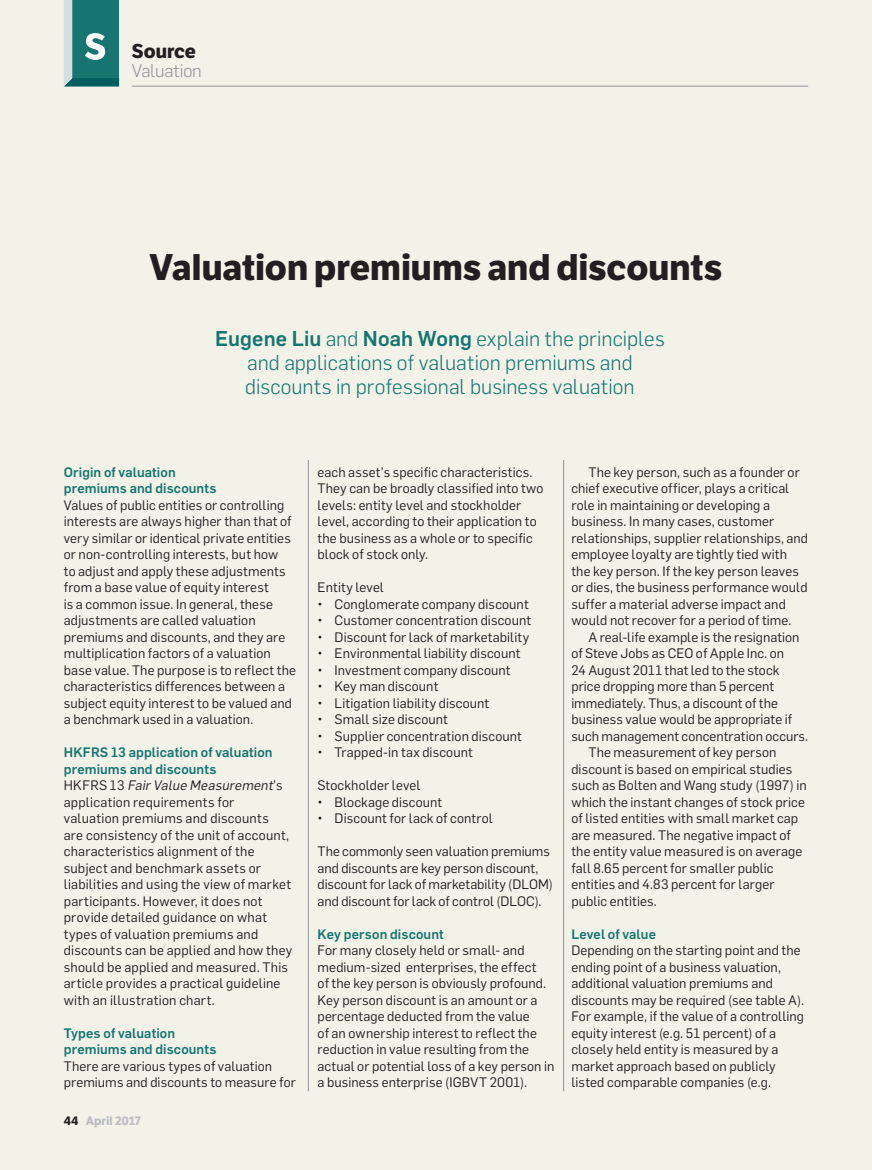
<style>
.page{position:relative;width:872px;height:1170px;background:#fff}
.page>*{position:absolute;margin:0;border:0;box-sizing:border-box;transform-origin:0 0}
.Source_-_Headline{font:700 36px "LFT Etica";color:#231f20}
.Source_-_Copy_indent{font:300 21px/24px "Flama";letter-spacing:.005em;color:#167570;text-align:center}
.t1{font:700 19.5px "LFT Etica";color:#231f20}
.t2{font:300 18px "Flama";letter-spacing:-.01em;color:#939598}
.Source_-_Copy_indent-2{font:13.5px/16.5px "Flama";letter-spacing:.01em;color:#231f20}
.Source_-_Copy_indent-3{font:500 13.5px/16.5px "Flama";letter-spacing:.01em;color:#167570}
.t3{font:700 12px "LFT Etica";color:#bcbdc0}
.s1{font-weight:500}
.s2{font-style:italic}
.s3{color:#231f20}
</style>
<div class="page">
<div style="left:0;top:0;width:872px;height:1169px;background:#f2f2e9"></div>
<hr style="left:563px;top:460px;width:1px;height:631px;background:#939598">
<hr style="left:308px;top:460px;width:1px;height:631px;background:#939598">
<hr style="left:132px;top:86px;width:676px;height:1px;background:#939598">
<svg style="left:64px;top:0;width:55px;height:86px"></svg>
<h3 class="t1" style="left:132px;top:39px;width:65px">Source</h3>
<h3 class="t2" style="left:132px;top:58px;width:71px">Valuation</h3>
<p class="Source_-_Headline" style="left:150px;top:245px;width:574px">Valuation premiums and discounts</p>
<p class="Source_-_Copy_indent" style="left:215px;top:325px;width:451px"><span class="s1">Eugene Liu</span> and <span class="s1">Noah Wong</span> explain the principles and applications of valuation premiums and discounts in professional business valuation</p>
<p class="Source_-_Copy_indent-3" style="left:64px;top:462px;width:113px">Origin of valuation</p>
<p class="Source_-_Copy_indent-3" style="left:64px;top:479px;width:154px">premiums and discounts</p>
<p class="Source_-_Copy_indent-2" style="left:64px;top:495px;width:234px">Values of public entities or controlling interests are always higher than that of very similar or identical private entities or non-controlling interests, but how<br>to adjust and apply these adjustments from a base value of equity interest<br>is a common issue. In general, these adjustments are called valuation premiums and discounts, and they are multiplication factors of a valuation base value. The purpose is to reflect the characteristics differences between a subject equity interest to be valued and a benchmark used in a valuation.</p>
<p class="Source_-_Copy_indent-3" style="left:64px;top:743px;width:210px">HKFRS 13 application of valuation premiums and discounts</p>
<p class="Source_-_Copy_indent-2" style="left:64px;top:776px;width:230px">H K F R S 1 3 <span class="s2">FairValue Measurement</span>’ s application requirements for valuation premiums and discounts<br>are consistency of the unit of account, characteristics alignment of the subject and benchmark assets or liabilities and using the view of market participants. However, it does not provide detailed guidance on what types of valuation premiums and discounts can be applied and how they should be applied and measured. This article provides a practical guideline with an illustration chart.</p>
<p class="Source_-_Copy_indent-3" style="left:64px;top:1023px;width:113px">Types of valuation</p>
<p class="Source_-_Copy_indent-3" style="left:64px;top:1040px;width:154px">premiums and discounts</p>
<p class="Source_-_Copy_indent-2" style="left:64px;top:1056px;width:234px">There are various types of valuation premiums and discounts to measure for</p>
<p class="t3" style="left:64px;top:1113px;width:79px"><span class="s3">44</span> April 2017</p>
<p class="Source_-_Copy_indent-2" style="left:317px;top:462px;width:227px">each asset’s specific characteristics.<br>They can be broadly classified into two levels: entity level and stockholder level, according to their application to the business as a whole or to specific block of stock only.</p>
<p class="Source_-_Copy_indent-2" style="left:317px;top:578px;width:68px">Entity level</p>
<p class="Source_-_Copy_indent-2" style="left:317px;top:594px;width:213px">• Conglomerate company discount</p>
<p class="Source_-_Copy_indent-2" style="left:317px;top:611px;width:215px">• Customer concentration discount</p>
<p class="Source_-_Copy_indent-2" style="left:317px;top:627px;width:213px">• Discount for lack of marketability</p>
<p class="Source_-_Copy_indent-2" style="left:317px;top:644px;width:204px">• Environmental liability discount</p>
<p class="Source_-_Copy_indent-2" style="left:317px;top:660px;width:195px">• Investment company discount</p>
<p class="Source_-_Copy_indent-2" style="left:317px;top:677px;width:122px">• Key man discount</p>
<p class="Source_-_Copy_indent-2" style="left:317px;top:693px;width:173px">• Litigation liability discount</p>
<p class="Source_-_Copy_indent-2" style="left:317px;top:710px;width:132px">• Small size discount</p>
<p class="Source_-_Copy_indent-2" style="left:317px;top:726px;width:206px">• Supplier concentration discount</p>
<p class="Source_-_Copy_indent-2" style="left:317px;top:743px;width:157px">• Trapped-in tax discount</p>
<p class="Source_-_Copy_indent-2" style="left:317px;top:776px;width:104px">Stockholder level</p>
<p class="Source_-_Copy_indent-2" style="left:317px;top:792px;width:126px">• Blockage discount</p>
<p class="Source_-_Copy_indent-2" style="left:317px;top:809px;width:177px">• Discount for lack of control</p>
<p class="Source_-_Copy_indent-2" style="left:317px;top:842px;width:237px">The commonly seen valuation premiums and discounts are key person discount, discount for lack of marketability (DLOM) and discount for lack of control (DLOC).</p>
<p class="Source_-_Copy_indent-3" style="left:317px;top:924px;width:128px">Key person discount</p>
<p class="Source_-_Copy_indent-2" style="left:317px;top:941px;width:238px">For many closely held or small- and medium-sized enterprises, the effect<br>of the key person is obviously profound.<br>Key person discount is an amount or a percentage deducted from the value<br>of an ownership interest to reflect the reduction in value resulting from the actual or potential loss of a key person in a business enterprise (IGBVT 2001).</p>
<p class="Source_-_Copy_indent-2" style="left:571px;top:462px;width:238px;text-indent:17px">The key person, such as a founder or chief executive officer, plays a critical role in maintaining or developing a business. In many cases, customer relationships, supplier relationships, and employee loyalty are tightly tied with the key person. If the key person leaves or dies, the business performance would suffer a material adverse impact and would not recover for a period of time.</p>
<p class="Source_-_Copy_indent-2" style="left:571px;top:627px;width:230px;text-indent:17px">A real-life example is the resignation of Steve Jobs as CEO of Apple Inc. on</p>
<p class="Source_-_Copy_indent-2" style="left:571px;top:660px;width:238px">24 August 2011 that led to the stock price dropping more than 5 percent immediately. Thus, a discount of the business value would be appropriate if such management concentration occurs.</p>
<p class="Source_-_Copy_indent-2" style="left:571px;top:743px;width:237px;text-indent:17px">The measurement of key person discount is based on empirical studies such as Bolten and Wang study (1997) in which the instant changes of stock price of listed entities with small market cap are measured. The negative impact of the entity value measured is on average fall 8.65 percent for smaller public entities and 4.83 percent for larger public entities.</p>
<p class="Source_-_Copy_indent-3" style="left:571px;top:924px;width:86px">Level of value</p>
<p class="Source_-_Copy_indent-2" style="left:571px;top:941px;width:234px">Depending on the starting point and the ending point of a business valuation, additional valuation premiums and discounts may be required (see table A).<br>For example, if the value of a controlling equity interest (e.g. 51 percent) of a closely held entity is measured by a market approach based on publicly listed comparable companies (e.g.</p>
</div>
